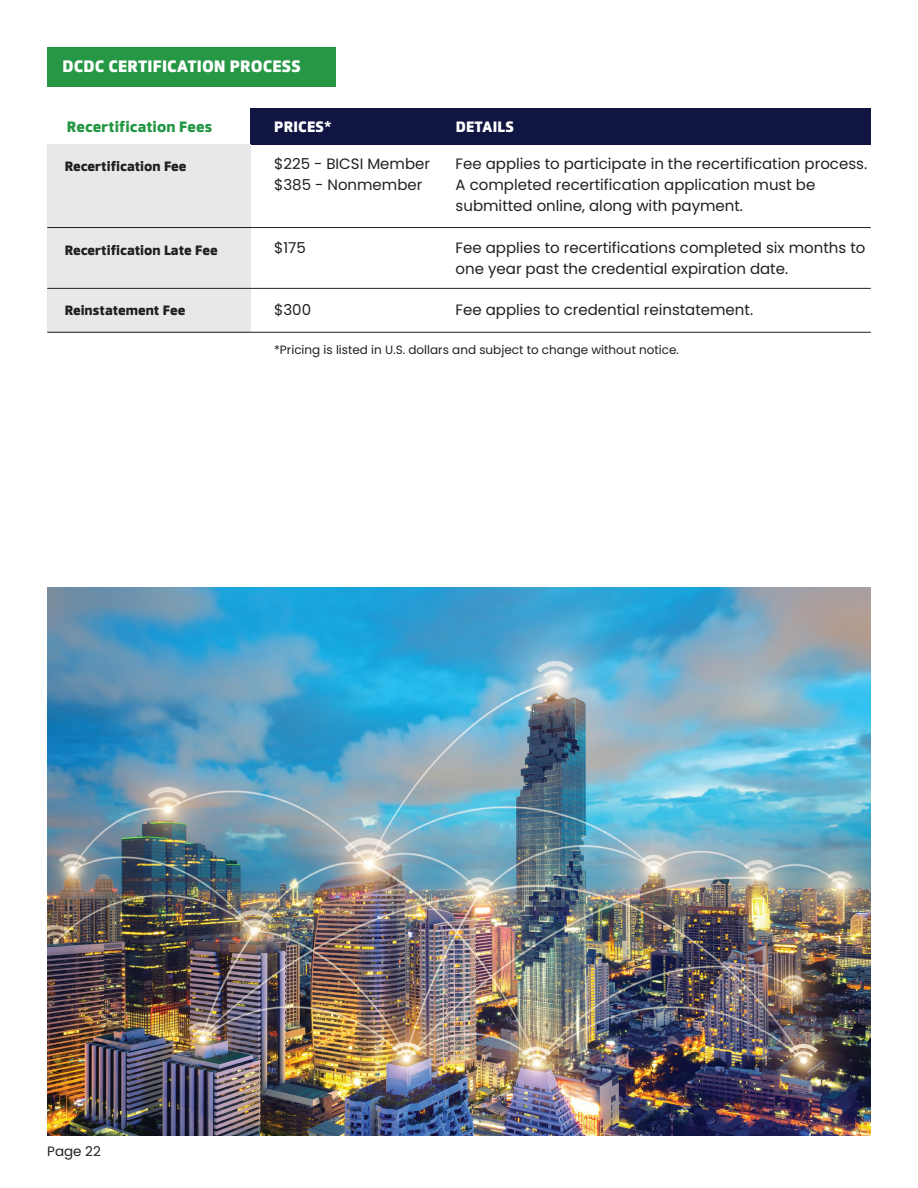
<style>
.page{position:relative;width:918px;height:1188px;background:#fff}
.page>*{position:absolute;margin:0;border:0;box-sizing:border-box;transform-origin:0 0}
.t1{font:800 16.5px "Facto";letter-spacing:.01em;color:#fff}
.t2{font:15px/21px "Poppins";color:#231f20}
.t3{font:800 15px "Facto";letter-spacing:.005em;color:#259745}
.t4{font:800 15px "Facto";letter-spacing:.01em;color:#fff}
.t5{font:800 13.5px "Facto";color:#231f20}
.t6{font:13.5px "Poppins";color:#231f20}
.t7{font:12px "Poppins";color:#231f20}
</style>
<div class="page">
<div style="left:251px;top:108px;width:620px;height:36px;background:#101542"></div>
<div style="left:47px;top:144px;width:204px;height:189px;background:#e7e8e9"></div>
<hr style="left:47px;top:227px;width:824px;height:1px;background:#231f20">
<hr style="left:47px;top:288px;width:824px;height:1px;background:#231f20">
<hr style="left:47px;top:332px;width:824px;height:1px;background:#231f20">
<img style="left:47px;top:588px;width:824px;height:547px">
<div style="left:47px;top:47px;width:289px;height:39px;background:#259745"></div>
<p class="t1" style="left:62px;top:54px;width:240px">DCDC CERTIFICATION PROCESS</p>
<p class="t3" style="left:67px;top:115px;width:147px">Recertification Fees</p>
<p class="t5" style="left:65px;top:156px;width:123px">Recertification Fee</p>
<p class="t2" style="left:274px;top:154px;width:157px">$225 - BICSI Member $385 - Nonmember</p>
<p class="t4" style="left:274px;top:115px;width:59px">PRICES*</p>
<p class="t4" style="left:456px;top:115px;width:60px">DETAILS</p>
<p class="t2" style="left:456px;top:154px;width:413px">Fee applies to participate in the recertification process.<br>A completed recertification application must be submitted online, along with payment.</p>
<p class="t5" style="left:65px;top:240px;width:154px">Recertification Late Fee</p>
<p class="t2" style="left:274px;top:238px;width:33px">$175</p>
<p class="t5" style="left:65px;top:300px;width:122px">Reinstatement Fee</p>
<p class="t2" style="left:274px;top:299px;width:39px">$300</p>
<p class="t2" style="left:456px;top:238px;width:411px">Fee applies to recertifications completed six months to one year past the credential expiration date.</p>
<p class="t2" style="left:456px;top:299px;width:299px">Fee applies to credential reinstatement.</p>
<p class="t7" style="left:274px;top:343px;width:407px">*Pricing is listed in U.S. dollars and subject to change without notice.</p>
<p class="t6" style="left:47px;top:1144px;width:55px">Page 22</p>
</div>
